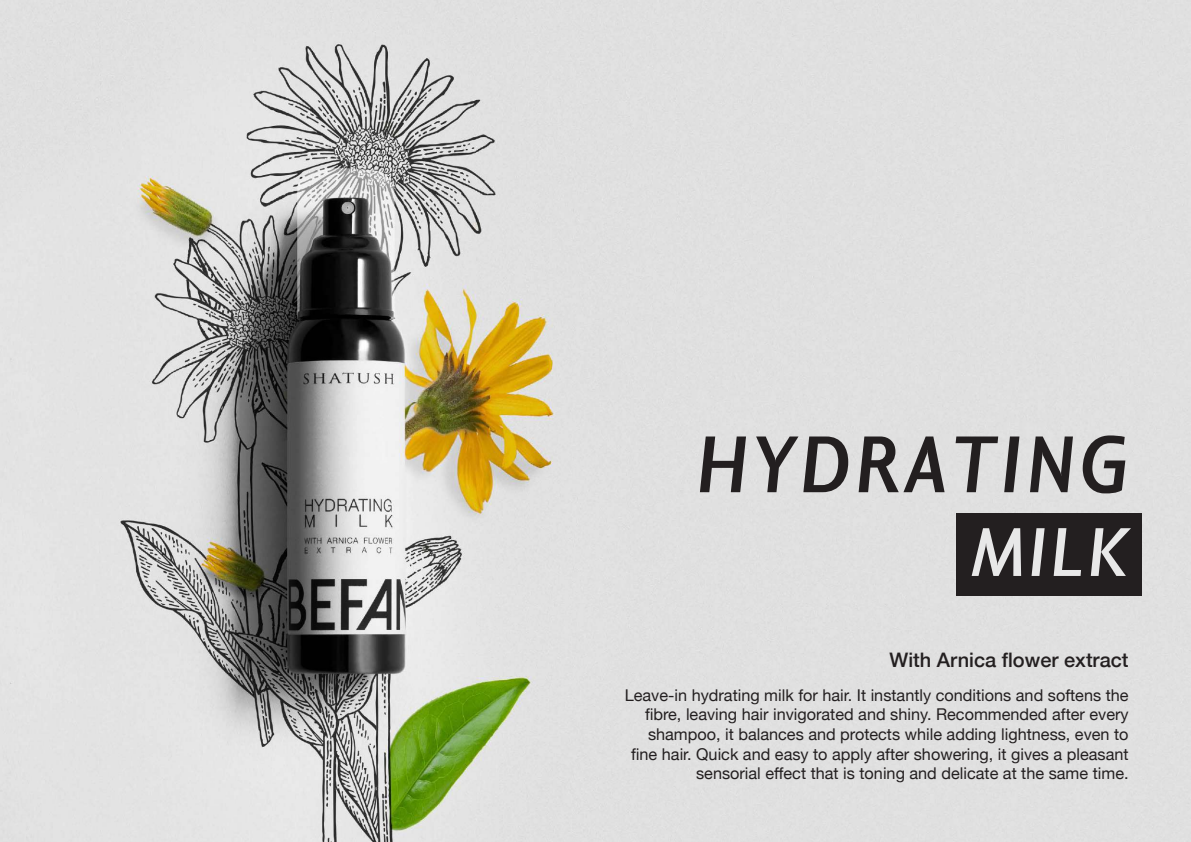
<style>
.page{position:relative;width:1191px;height:842px;background:#fff}
.page>*{position:absolute;margin:0;border:0;box-sizing:border-box;transform-origin:0 0}
.t1{font:italic 700 81.1px "Lisboa Sans OSF";color:#231f20}
.t2{font:italic 700 69.5px "Lisboa Sans OSF";color:#e8e8e8}
.t3{font:500 20px "Helvetica Neue";color:#231f20}
.t4{font:16.3px/19.5px "Helvetica Neue";color:#231f20;text-align:right}
</style>
<div class="page">
<img style="left:0;top:0;width:1191px;height:842px">
<div style="left:955px;top:513px;width:186px;height:82px;background:#231f20"></div>
<h1 class="t1" style="left:692px;top:413px;width:438px">HYDRATING</h1>
<h2 class="t2" style="left:968px;top:508px;width:162px">MILK</h2>
<p class="t3" style="left:889px;top:644px;width:240px">With Arnica flower extract</p>
<p class="t4" style="left:625px;top:686px;width:505px">Leave-in hydrating milk for hair. It instantly conditions and softens the fibre, leaving hair invigorated and shiny. Recommended after every shampoo, it balances and protects while adding lightness, even to fine hair. Quick and easy to apply after showering, it gives a pleasant sensorial effect that is toning and delicate at the same time.</p>
</div>
